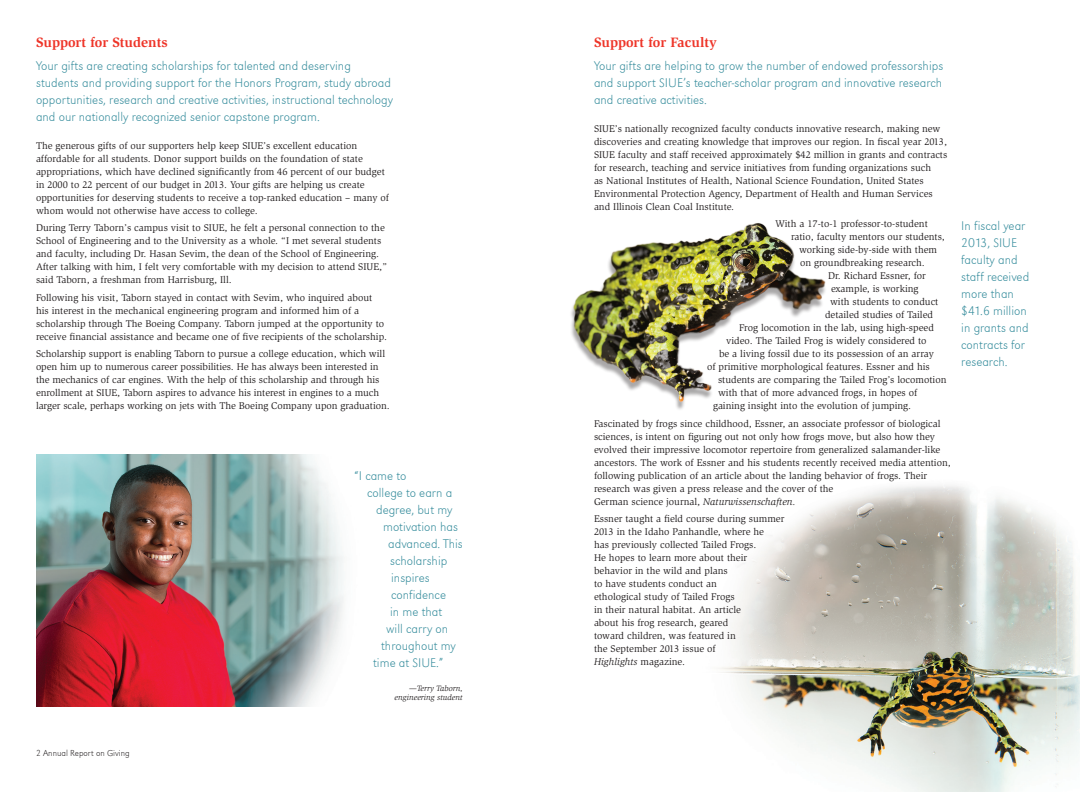
<style>
.page{position:relative;width:1080px;height:792px;background:#fff}
.page>*{position:absolute;margin:0;border:0;box-sizing:border-box;transform-origin:0 0}
.Slimbach_Bold_14_16{font:700 14px "Slimbach";color:#ee3529}
.URW_Grotesk_Reg_13_1{font:13px/17px "URW Grotesk T Extr Ligh";color:#338b9b}
.Body_text_10_13_pt_S{font:10px/13px "Slimbach";color:#231f20}
.t1{font:9px "URW Grotesk T Extr Ligh";color:#231f20}
.Slimbach_Italic_8_9{font:italic 8px/9px "Slimbach";color:#231f20;text-align:right}
.s1{font-style:italic}
</style>
<div class="page">
<img style="left:720px;top:485px;width:360px;height:307px">
<img style="left:36px;top:454px;width:308px;height:252px">
<img style="left:571px;top:223px;width:255px;height:187px">
<p class="Slimbach_Bold_14_16" style="left:36px;top:33px;width:133px">Support for Students</p>
<p class="URW_Grotesk_Reg_13_1" style="left:36px;top:57px;width:358px">Your gifts are creating scholarships for talented and deserving students and providing support for the Honors Program, study abroad opportunities, research and creative activities, instructional technology and our nationally recognized senior capstone program.</p>
<p class="Body_text_10_13_pt_S" style="left:36px;top:139px;width:355px">The generous gifts of our supporters help keep SIUE’s excellent education affordable for all students. Donor support builds on the foundation of state appropriations, which have declined significantly from 46 percent of our budget in 2000 to 22 percent of our budget in 2013. Your gifts are helping us create opportunities for deserving students to receive a top-ranked education – many of whom would not otherwise have access to college.</p>
<p class="Body_text_10_13_pt_S" style="left:36px;top:221px;width:352px">During Terry Taborn’s campus visit to SIUE, he felt a personal connection to the School of Engineering and to the University as a whole. “I met several students and faculty, including Dr. Hasan Sevim, the dean of the School of Engineering.<br>After talking with him, I felt very comfortable with my decision to attend SIUE,” said Taborn, a freshman from Harrisburg, Ill.</p>
<p class="Body_text_10_13_pt_S" style="left:36px;top:291px;width:353px">Following his visit, Taborn stayed in contact with Sevim, who inquired about his interest in the mechanical engineering program and informed him of a scholarship through The Boeing Company. Taborn jumped at the opportunity to receive financial assistance and became one of five recipients of the scholarship.</p>
<p class="Body_text_10_13_pt_S" style="left:36px;top:347px;width:355px">Scholarship support is enabling Taborn to pursue a college education, which will open him up to numerous career possibilities. He has always been interested in the mechanics of car engines. With the help of this scholarship and through his enrollment at SIUE, Taborn aspires to advance his interest in engines to a much larger scale, perhaps working on jets with The Boeing Company upon graduation.</p>
<p class="t1" style="left:36px;top:748px;width:95px">2 Annual Report on Giving</p>
<p class="URW_Grotesk_Reg_13_1" style="left:354px;top:467px;width:54px">“I came to</p>
<p class="URW_Grotesk_Reg_13_1" style="left:367px;top:484px;width:87px">college to earn a</p>
<p class="URW_Grotesk_Reg_13_1" style="left:376px;top:501px;width:78px">degree, but my</p>
<p class="URW_Grotesk_Reg_13_1" style="left:383px;top:518px;width:76px">motivation has</p>
<p class="URW_Grotesk_Reg_13_1" style="left:388px;top:535px;width:76px">advanced. This</p>
<p class="URW_Grotesk_Reg_13_1" style="left:390px;top:552px;width:59px">scholarship</p>
<p class="URW_Grotesk_Reg_13_1" style="left:391px;top:569px;width:40px">inspires</p>
<p class="URW_Grotesk_Reg_13_1" style="left:391px;top:586px;width:56px">confidence</p>
<p class="URW_Grotesk_Reg_13_1" style="left:390px;top:603px;width:54px">in me that</p>
<p class="URW_Grotesk_Reg_13_1" style="left:386px;top:620px;width:64px">will carry on</p>
<p class="URW_Grotesk_Reg_13_1" style="left:381px;top:637px;width:76px">throughout my</p>
<p class="URW_Grotesk_Reg_13_1" style="left:373px;top:654px;width:72px">time at SIUE.”</p>
<p class="Slimbach_Italic_8_9" style="left:395px;top:684px;width:70px">—Terry Taborn, engineering student</p>
<p class="Slimbach_Bold_14_16" style="left:594px;top:33px;width:124px">Support for Faculty</p>
<p class="URW_Grotesk_Reg_13_1" style="left:594px;top:57px;width:351px;text-align:justify">Your gifts are helping to grow the number of endowed professorships and support SIUE’s teacher-scholar program and innovative research and creative activities.</p>
<p class="Body_text_10_13_pt_S" style="left:594px;top:122px;width:355px">SIUE’s nationally recognized faculty conducts innovative research, making new discoveries and creating knowledge that improves our region. In fiscal year 2013, SIUE faculty and staff received approximately $42 million in grants and contracts for research, teaching and service initiatives from funding organizations such<br>as National Institutes of Health, National Science Foundation, United States Environmental Protection Agency, Department of Health and Human Services and Illinois Clean Coal Institute.</p>
<p class="Body_text_10_13_pt_S" style="left:775px;top:217px;width:154px">With a 17-to-1 professor-to-student</p>
<p class="Body_text_10_13_pt_S" style="left:791px;top:230px;width:155px">ratio, faculty mentors our students,</p>
<p class="Body_text_10_13_pt_S" style="left:799px;top:243px;width:140px">working side-by-side with them</p>
<p class="Body_text_10_13_pt_S" style="left:800px;top:256px;width:126px">on groundbreaking research.</p>
<p class="Body_text_10_13_pt_S" style="left:828px;top:269px;width:99px">Dr. Richard Essner, for</p>
<p class="Body_text_10_13_pt_S" style="left:831px;top:282px;width:89px">example, is working</p>
<p class="Body_text_10_13_pt_S" style="left:830px;top:295px;width:110px">with students to conduct</p>
<p class="Body_text_10_13_pt_S" style="left:825px;top:308px;width:110px">detailed studies of Tailed</p>
<p class="Body_text_10_13_pt_S" style="left:739px;top:321px;width:196px">Frog locomotion in the lab, using high-speed</p>
<p class="Body_text_10_13_pt_S" style="left:726px;top:334px;width:202px">video. The Tailed Frog is widely considered to</p>
<p class="Body_text_10_13_pt_S" style="left:719px;top:347px;width:216px">be a living fossil due to its possession of an array</p>
<p class="Body_text_10_13_pt_S" style="left:707px;top:360px;width:224px">of primitive morphological features. Essner and his</p>
<p class="Body_text_10_13_pt_S" style="left:718px;top:373px;width:230px">students are comparing the Tailed Frog’s locomotion</p>
<p class="Body_text_10_13_pt_S" style="left:718px;top:386px;width:201px">with that of more advanced frogs, in hopes of</p>
<p class="Body_text_10_13_pt_S" style="left:713px;top:399px;width:200px">gaining insight into the evolution of jumping.</p>
<p class="Body_text_10_13_pt_S" style="left:594px;top:417px;width:358px">Fascinated by frogs since childhood, Essner, an associate professor of biological sciences, is intent on figuring out not only how frogs move, but also how they evolved their impressive locomotor repertoire from generalized salamander-like ancestors. The work of Essner and his students recently received media attention, following publication of an article about the landing behavior of frogs. Their research was given a press release and the cover of the<br>German science journal, <span class="s1">Naturwissenschaften.</span></p>
<p class="Body_text_10_13_pt_S" style="left:594px;top:512px;width:192px">Essner taught a field course during summer<br>2013 in the Idaho Panhandle, where he<br>has previously collected Tailed Frogs.<br>He hopes to learn more about their behavior in the wild and plans<br>to have students conduct an<br>ethological study of Tailed Frogs<br>in their natural habitat. An article<br>about his frog research, geared<br>toward children, was featured in<br>the September 2013 issue of<br><span class="s1">Highlights</span> magazine.</p>
<p class="URW_Grotesk_Reg_13_1" style="left:961px;top:217px;width:69px">In fiscal year<br>2013, SIUE faculty and staff received more than $41.6 million in grants and contracts for research.</p>
</div>
